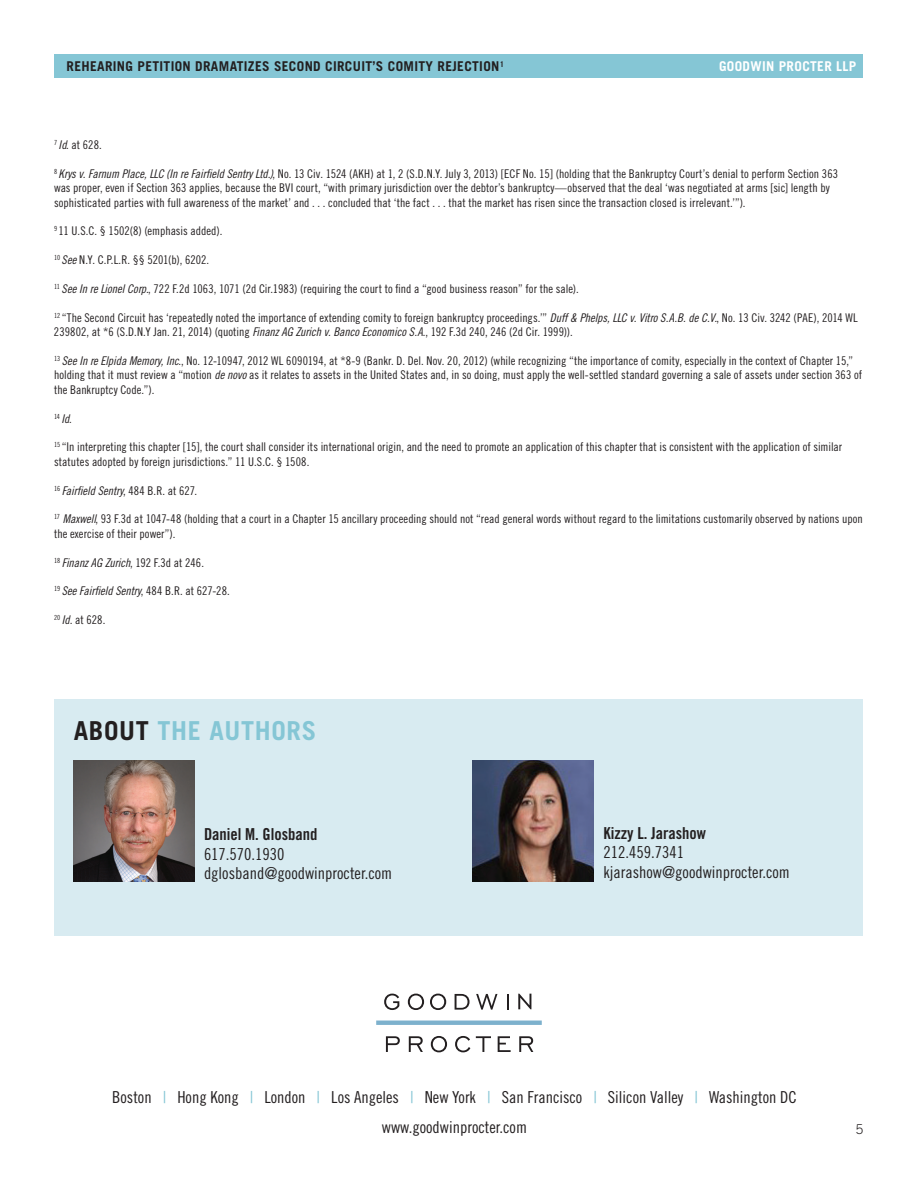
<style>
.page{position:relative;width:918px;height:1188px;background:#fff}
.page>*{position:absolute;margin:0;border:0;box-sizing:border-box;transform-origin:0 0}
.t1{font:700 26.1px "Trade Gothic LT Std";letter-spacing:.025em;color:#85c6d5}
.t2{font:16.5px/19.5px "Trade Gothic LT Std Cn 18";color:#231f20}
.t3{font:16.5px "Trade Gothic LT Std Bd Cn 20";color:#231f20}
.t4{font:700 13.5px "Trade Gothic LT Std";letter-spacing:.025em;color:#231f20}
.t5{font:700 13.5px "Trade Gothic LT Std";letter-spacing:.025em;color:#fff}
.t6{font:300 13.5px "Trade Gothic LT Std";color:#231f20}
.t7{font:12px/14.4px "Trade Gothic LT Std Cn 18";letter-spacing:.005em;color:#231f20}
.t8{font:12px "Trade Gothic LT Std Cn 18 Obl";letter-spacing:-.005em;color:#231f20}
.t9{font:7.05px "Trade Gothic LT Std Cn 18";color:#231f20}
.s1{font-family:"Trade Gothic LT Std Cn 18 Obl"}
.s2{font-family:"Trade Gothic LT Std Cn 18 Obl";font-size:12px}
.s3{font-size:12px}
.s4{font-family:"Trade Gothic LT Std Cn 18"}
.s5{color:#231f20}
.s6{color:#85c6d5}
</style>
<div class="page">
<div style="left:55px;top:55px;width:808px;height:23px;background:#85c6d5"></div>
<div style="left:55px;top:699px;width:808px;height:237px;background:#d8ebf1"></div>
<div style="left:376px;top:1021px;width:166px;height:4px;border:2px solid #7db1cd"></div>
<svg style="left:384px;top:994px;width:15px;height:16px"></svg>
<svg style="left:408px;top:994px;width:16px;height:16px"></svg>
<svg style="left:430px;top:994px;width:16px;height:16px"></svg>
<svg style="left:455px;top:994px;width:15px;height:16px"></svg>
<svg style="left:476px;top:994px;width:21px;height:16px"></svg>
<svg style="left:507px;top:994px;width:2px;height:16px"></svg>
<svg style="left:518px;top:994px;width:13px;height:15px"></svg>
<svg style="left:386px;top:1036px;width:14px;height:16px"></svg>
<svg style="left:409px;top:1036px;width:14px;height:16px"></svg>
<svg style="left:431px;top:1036px;width:16px;height:16px"></svg>
<svg style="left:455px;top:1036px;width:15px;height:16px"></svg>
<svg style="left:476px;top:1036px;width:15px;height:16px"></svg>
<svg style="left:498px;top:1036px;width:13px;height:16px"></svg>
<svg style="left:519px;top:1036px;width:14px;height:16px"></svg>
<img style="left:74px;top:760px;width:121px;height:122px">
<img style="left:472px;top:760px;width:122px;height:122px">
<p class="t4" style="left:67px;top:58px;width:439px">REHEARING PETITION DRAMATIZES SECOND CIRCUIT’S COMITY REJECTION<sup>1</sup></p>
<p class="t5" style="left:719px;top:58px;width:139px">GOODWIN PROCTER LLP</p>
<p class="t7" style="left:54px;top:137px;width:49px"><sup>7</sup> <span class="s1">Id</span>. at 628.</p>
<p class="t7" style="left:54px;top:166px;width:786px"><sup>8</sup> <span class="s1">Krys v. Farnum Place, LLC (In re Fairfield Sentry Ltd.)</span>, No. 13 Civ. 1524 (AKH) at 1, 2 (S.D.N.Y. July 3, 2013) [ECF No. 15] (holding that the Bankruptcy Court’s denial to perform Section 363 was proper, even if Section 363 applies, because the BVI court, “with primary jurisdiction over the debtor’s bankruptcy—observed that the deal ‘was negotiated at arms [sic] length by sophisticated parties with full awareness of the market’ and . . . concluded that ‘the fact . . . that the market has risen since the transaction closed is irrelevant.’”).</p>
<p class="t7" style="left:54px;top:224px;width:170px"><sup>9</sup> 11 U.S.C. § 1502(8) (emphasis added).</p>
<p class="t7" style="left:54px;top:253px;width:157px"><sup>10</sup> <span class="s1">See</span> N.Y. C.P.L.R. §§ 5201(b), 6202.</p>
<p class="t7" style="left:54px;top:281px;width:526px"><sup>11</sup> <span class="s1">See In re Lionel Corp.</span>, 722 F.2d 1063, 1071 (2d Cir.1983) (requiring the court to find a “good business reason” for the sale).</p>
<p class="t7" style="left:54px;top:310px;width:805px"><sup>12</sup> “The Second Circuit has ‘repeatedly noted the importance of extending comity to foreign bankruptcy proceedings.’” <span class="s1">Duff &amp; Phelps, LLC v. Vitro S.A.B. de C.V.</span>, No. 13 Civ. 3242 (PAE), 2014 WL<br>239802, at *6 (S.D.N.Y Jan. 21, 2014) (quoting <span class="s1">Finanz AG Zurich v. Banco Economico S.A</span>., 192 F.3d 240, 246 (2d Cir. 1999)).</p>
<p class="t7" style="left:54px;top:353px;width:810px"><sup>13</sup> <span class="s1">See In re Elpida Memory, Inc</span>., No. 12-10947, 2012 WL 6090194, at *8-9 (Bankr. D. Del. Nov. 20, 2012) (while recognizing “the importance of comity, especially in the context of Chapter 15,” holding that it must review a “motion <span class="s1">de novo</span> as it relates to assets in the United States and, in so doing, must apply the well-settled standard governing a sale of assets under section 363 of the Bankruptcy Code.”).</p>
<p class="t9" style="left:54px;top:412px;width:19px">14 <span class="s2">Id</span><span class="s3">.</span></p>
<p class="t7" style="left:54px;top:440px;width:790px"><sup>15</sup> “In interpreting this chapter [15], the court shall consider its international origin, and the need to promote an application of this chapter that is consistent with the application of similar statutes adopted by foreign jurisdictions.” 11 U.S.C. § 1508.</p>
<p class="t8" style="left:54px;top:483px;width:145px"><sup>16</sup> Fairfield Sentry<span class="s4">, 484 B.R. at 627.</span></p>
<p class="t7" style="left:54px;top:512px;width:810px"><sup>17</sup> <span class="s1">Maxwell</span>, 93 F.3d at 1047-48 (holding that a court in a Chapter 15 ancillary proceeding should not “read general words without regard to the limitations customarily observed by nations upon the exercise of their power”).</p>
<p class="t8" style="left:54px;top:555px;width:152px"><sup>18</sup> Finanz AG Zurich<span class="s4">, 192 F.3d at 246.</span></p>
<p class="t8" style="left:54px;top:584px;width:177px"><sup>19</sup> See Fairfield Sentry<span class="s4">, 484 B.R. at 627-28.</span></p>
<p class="t7" style="left:54px;top:613px;width:53px"><sup>20</sup> <span class="s1">Id.</span> at 628.</p>
<h1 class="t1" style="left:74px;top:714px;width:244px"><span class="s5">ABOUT</span> THE AUTHORS</h1>
<h2 class="t3" style="left:204px;top:824px;width:115px">Daniel M. Glosband</h2>
<h2 class="t2" style="left:204px;top:844px;width:190px">617.570.1930 dglosband@goodwinprocter.com</h2>
<h2 class="t3" style="left:603px;top:823px;width:104px">Kizzy L. Jarashow</h2>
<h2 class="t2" style="left:603px;top:842px;width:188px">212.459.7341 kjarashow@goodwinprocter.com</h2>
<h2 class="t2" style="left:112px;top:1082px;width:686px;line-height:30px;text-align:center">Boston <span class="s6">|</span> Hong Kong <span class="s6">|</span> London <span class="s6">|</span> Los Angeles <span class="s6">|</span> New York <span class="s6">|</span> San Francisco <span class="s6">|</span> Silicon Valley <span class="s6">|</span> Washington DC www.goodwinprocter.com</h2>
<p class="t6" style="left:856px;top:1121px;width:9px">5</p>
</div>
